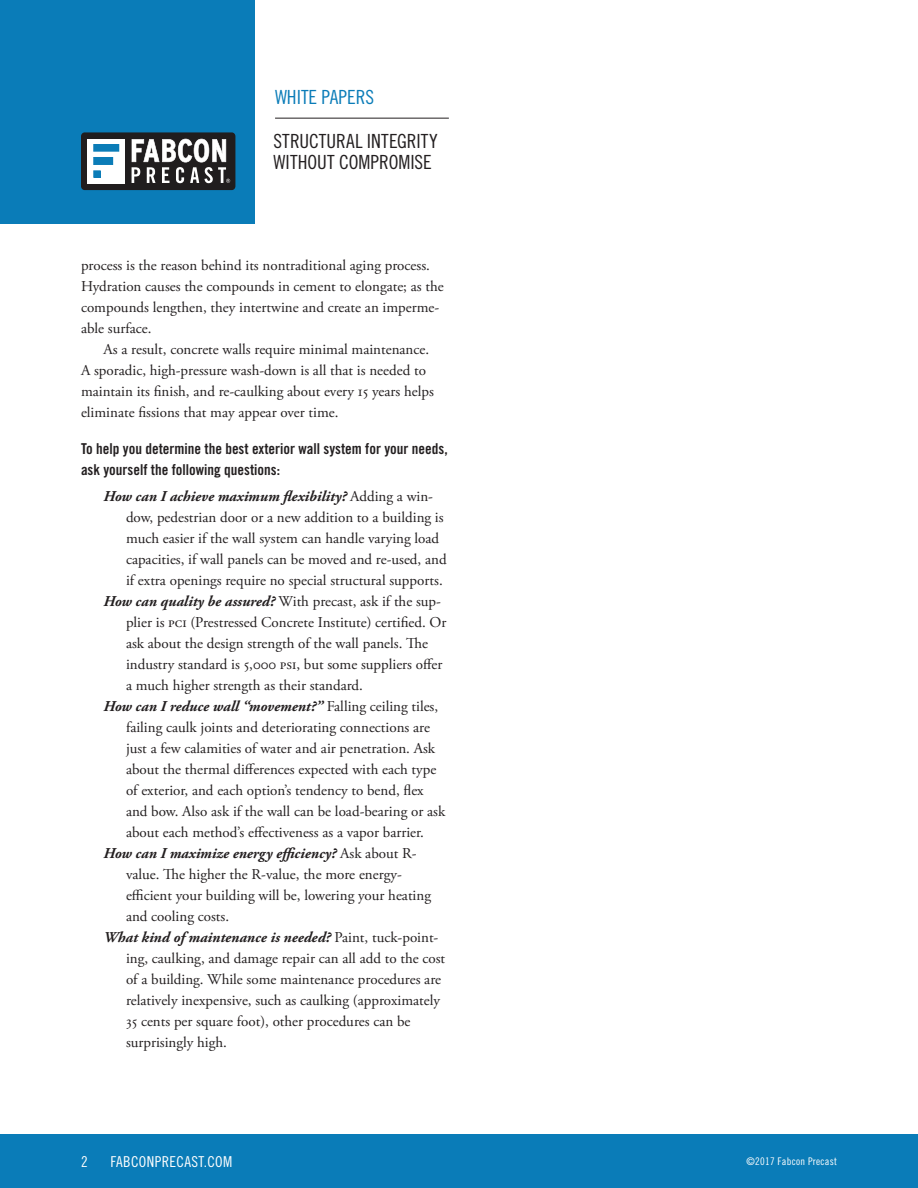
<style>
.page{position:relative;width:918px;height:1188px;background:#fff}
.page>*{position:absolute;margin:0;border:0;box-sizing:border-box;transform-origin:0 0}
.t1{font:19.5px/21px "Trade Gothic Cond Eighteen";color:#231f20}
.t2{font:19.5px "Trade Gothic Cond Eighteen";color:#0a7cb8}
.t3{font:15px/21px "Adobe Garamond Pro";color:#231f20}
.t4{font:italic 700 15px "Adobe Garamond Pro";color:#231f20}
.t5{font:15px/21px "Trade Gothic Bold Cond Twenty";color:#231f20}
.t6{font:15px "Trade Gothic Cond Eighteen";letter-spacing:.025em;color:#fff}
.t7{font:10.5px "Trade Gothic Cond Eighteen";letter-spacing:.025em;color:#fff}
.s1{font-weight:400;font-style:normal}
.s2{font-weight:700;font-style:italic}
</style>
<div class="page">
<div style="left:0;top:1134px;width:918px;height:54px;background:#0a7cb8"></div>
<div style="left:0;top:0;width:255px;height:224px;background:#0a7cb8"></div>
<div style="left:81px;top:132px;width:154px;height:58px;background:#201d1e;border-radius:4px"></div>
<div style="left:88px;top:139px;width:37px;height:44px;background:#fff"></div>
<div style="left:94px;top:157px;width:19px;height:7px;background:#0b7cb7"></div>
<div style="left:94px;top:157px;width:19px;height:8px;border:1px solid #0b7cb7"></div>
<div style="left:94px;top:145px;width:25px;height:6px;background:#0b7cb7"></div>
<div style="left:94px;top:144px;width:25px;height:7px;border:1px solid #0b7cb7"></div>
<svg style="left:94px;top:171px;width:6px;height:6px"></svg>
<svg style="left:132px;top:139px;width:98px;height:44px"></svg>
<hr style="left:275px;top:118px;width:174px;height:1px;background:#231f20">
<h1 class="t2" style="left:275px;top:85px;width:101px">WHITE PAPERS</h1>
<h1 class="t1" style="left:274px;top:130px;width:166px">STRUCTURAL INTEGRITY<br>WITHOUT COMPROMISE</h1>
<p class="t3" style="left:81px;top:255px;width:364px">process is the reason behind its nontraditional aging process.<br>Hydration causes the compounds in cement to elongate; as the compounds lengthen, they intertwine and create an imperme&shy;able surface.</p>
<p class="t3" style="left:81px;top:339px;width:354px;text-indent:22px">As a result, concrete walls require minimal maintenance.<br>A sporadic, high-pressure wash-down is all that is needed to maintain its finish, and re-caulking about every 15 years helps eliminate fissions that may appear over time.</p>
<p class="t5" style="left:81px;top:438px;width:368px">To help you determine the best exterior wall system for your needs, ask yourself the following questions:</p>
<p class="t4" style="left:104px;top:488px;width:331px">How can I achieve maximum flexibility? <span class="s1">Adding a win-</span></p>
<p class="t3" style="left:126px;top:507px;width:319px">dow, pedestrian door or a new addition to a building is</p>
<p class="t3" style="left:126px;top:528px;width:315px">much easier if the wall system can handle varying load</p>
<p class="t3" style="left:126px;top:549px;width:322px">capacities, if wall panels can be moved and re-used, and</p>
<p class="t3" style="left:126px;top:570px;width:318px">if extra openings require no special structural supports.</p>
<p class="t3" style="left:104px;top:591px;width:339px"><span class="s2">How can quality be assured?</span> With precast, ask if the sup-</p>
<p class="t3" style="left:126px;top:612px;width:322px">plier is PCI (Prestressed Concrete Institute) certified. Or</p>
<p class="t3" style="left:126px;top:633px;width:304px">ask about the design strength of the wall panels. The</p>
<p class="t3" style="left:126px;top:654px;width:318px">industry standard is 5,000 PSI, but some suppliers offer</p>
<p class="t3" style="left:126px;top:675px;width:239px">a much higher strength as their standard.</p>
<p class="t4" style="left:104px;top:698px;width:336px">How can I reduce wall “movement?” <span class="s1">Falling ceiling tiles,</span></p>
<p class="t3" style="left:126px;top:717px;width:305px">failing caulk joints and deteriorating connections are</p>
<p class="t3" style="left:126px;top:738px;width:311px">just a few calamities of water and air penetration. Ask</p>
<p class="t3" style="left:126px;top:759px;width:312px">about the thermal differences expected with each type</p>
<p class="t3" style="left:126px;top:780px;width:299px">of exterior, and each option’s tendency to bend, flex</p>
<p class="t3" style="left:126px;top:801px;width:321px">and bow. Also ask if the wall can be load-bearing or ask</p>
<p class="t3" style="left:126px;top:822px;width:300px">about each method’s effectiveness as a vapor barrier.</p>
<p class="t4" style="left:104px;top:845px;width:315px">How can I maximize energy efficiency? <span class="s1">Ask about R-</span></p>
<p class="t3" style="left:126px;top:864px;width:277px">value. The higher the R-value, the more energy-</p>
<p class="t3" style="left:126px;top:885px;width:307px">efficient your building will be, lowering your heating</p>
<p class="t3" style="left:126px;top:906px;width:105px">and cooling costs.</p>
<p class="t4" style="left:104px;top:929px;width:336px">What kind of maintenance is needed? <span class="s1">Paint, tuck-point-</span></p>
<p class="t3" style="left:126px;top:948px;width:321px">ing, caulking, and damage repair can all add to the cost</p>
<p class="t3" style="left:126px;top:969px;width:317px">of a building. While some maintenance procedures are</p>
<p class="t3" style="left:126px;top:990px;width:316px">relatively inexpensive, such as caulking (approximately</p>
<p class="t3" style="left:126px;top:1011px;width:286px">35 cents per square foot), other procedures can be</p>
<p class="t3" style="left:126px;top:1032px;width:102px">surprisingly high.</p>
<p class="t6" style="left:81px;top:1153px;width:8px">2</p>
<p class="t6" style="left:110px;top:1153px;width:123px">FABCONPRECAST.COM</p>
<p class="t7" style="left:747px;top:1155px;width:92px">©2017 Fabcon Precast</p>
</div>
